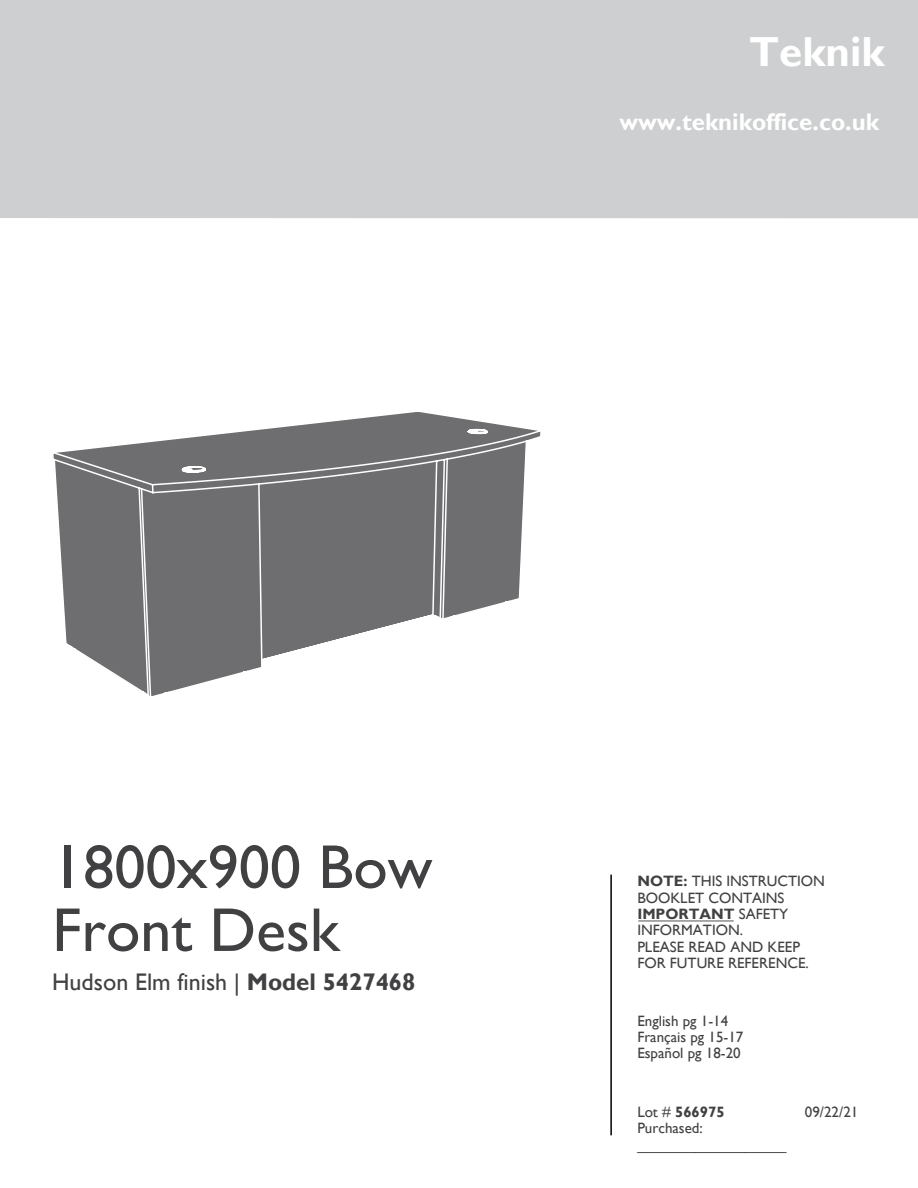
<style>
.page{position:relative;width:918px;height:1188px;background:#fff}
.page>*{position:absolute;margin:0;border:0;box-sizing:border-box;transform-origin:0 0}
.t1{font:62.25px/63px "Gill Sans";color:#414042}
.t2{font:700 42px "Gill Sans";color:#fff}
.t3{font:24px "Gill Sans";color:#414042}
.t4{font:700 24px "Gill Sans";color:#fff}
.t5{font:15px/16.5px "Gill Sans";color:#414042}
.t6{font:700 15px "Gill Sans";color:#414042}
.s1{font-weight:700}
.s2{font-weight:400}
</style>
<div class="page">
<hr style="left:610px;top:875px;width:2px;height:260px;background:#000">
<hr style="left:638px;top:921px;width:96px;height:1px;background:#414042">
<div style="left:0;top:0;width:918px;height:219px;background:#cdcfd0"></div>
<svg style="left:52px;top:412px;width:489px;height:284px"></svg>
<h2 class="t2" style="left:749px;top:27px;width:137px">Teknik</h2>
<h3 class="t4" style="left:619px;top:107px;width:261px">www.teknikoffice.co.uk</h3>
<h1 class="t1" style="left:52px;top:837px;width:382px">1800x900 Bow<br>Front Desk</h1>
<h3 class="t3" style="left:52px;top:968px;width:365px">Hudson Elm finish | <span class="s1">Model 5427468</span></h3>
<p class="t5" style="left:637px;top:873px;width:189px"><span class="s1">NOTE:</span> THIS INSTRUCTION<br>BOOKLET CONTAINS<br><span class="s1">IMPORTANT</span> SAFETY<br>INFORMATION.<br>PLEASE READ AND KEEP<br>FOR FUTURE REFERENCE.</p>
<p class="t5" style="left:637px;top:1014px;width:108px;line-height:15.9px">English pg 1-14<br>Français pg 15-17<br>Español pg 18-20</p>
<p class="t6" style="left:637px;top:1103px;width:89px"><span class="s2">Lot #</span> 566975</p>
<p class="t5" style="left:805px;top:1104px;width:55px">09/22/21</p>
<p class="t5" style="left:637px;top:1120px;width:151px">Purchased: __________________</p>
</div>
